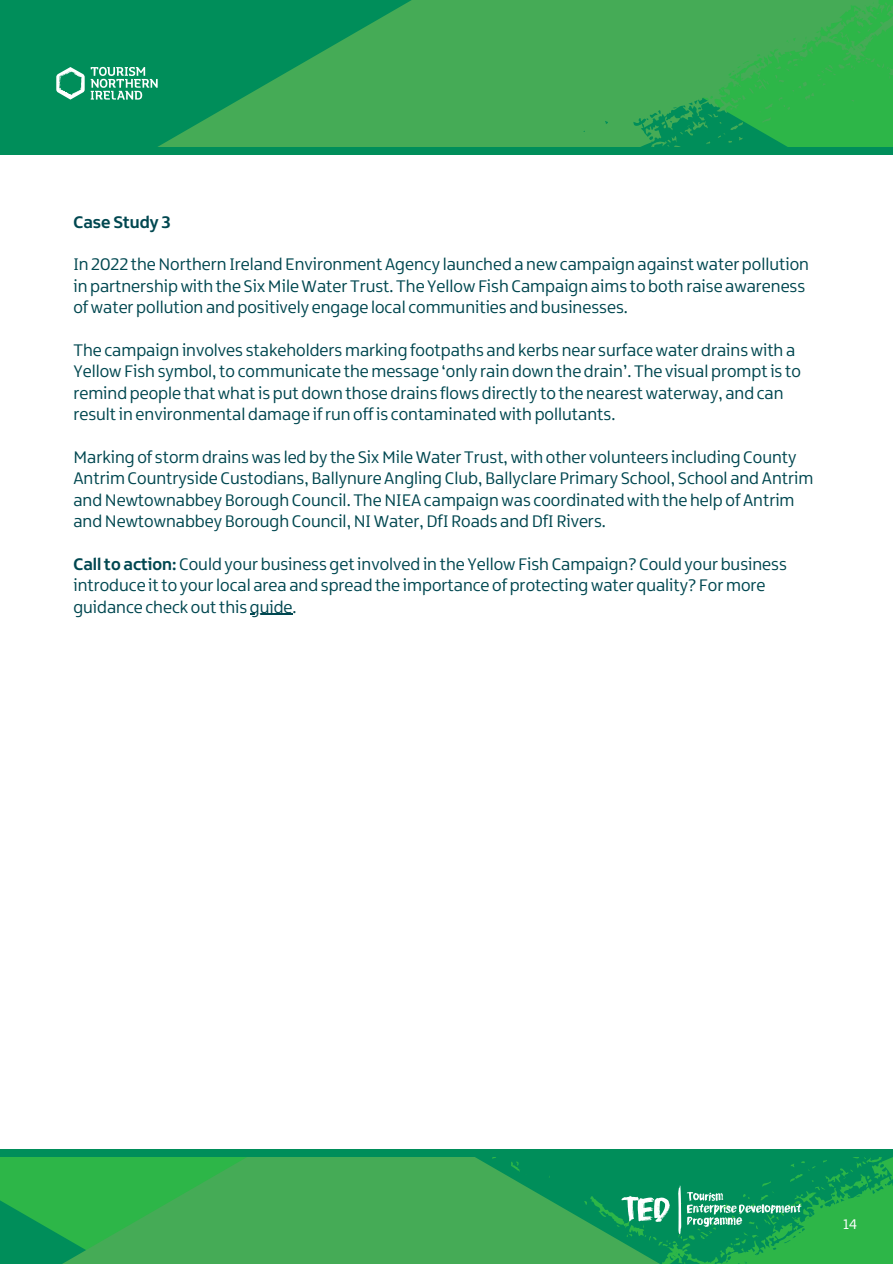
<style>
.page{position:relative;width:893px;height:1264px;background:#fff}
.page>*{position:absolute;margin:0;border:0;box-sizing:border-box;transform-origin:0 0}
.t1{font:18px/21.3px "Northern Ireland";color:#004750}
.t2{font:700 18px "Northern Ireland";color:#004750}
.t3{font:15px "Northern Ireland";color:#fff}
.s1{font-weight:700}
</style>
<div class="page">
<div style="left:0;top:0;width:892px;height:147px;background:#008e5a"></div>
<svg style="left:80px;top:0;width:812px;height:155px;fill:#45ab56"></svg>
<div style="left:0;top:147px;width:892px;height:7px;background:#008e5a"></div>
<svg style="left:91px;top:67px;width:67px;height:33px"></svg>
<svg style="left:56px;top:67px;width:29px;height:33px"></svg>
<svg style="left:0;top:1149px;width:892px;height:114px;background:#2ba556"></svg>
<hr style="left:250px;top:613px;width:42px;height:2px;background:#004750">
<p class="t2" style="left:73px;top:214px;width:99px">Case Study 3</p>
<p class="t1" style="left:73px;top:255px;width:737px">In 2022 theNorthern Ireland Environment Agency launched a newcampaign againstwater pollution in partnershipwith the SixMile Water Trust. The YellowFish Campaign aims to both raise awareness ofwater pollution and positively engage local communities and businesses.</p>
<p class="t1" style="left:73px;top:340px;width:729px">The campaign involves stakeholders marking footpaths and kerbs near surfacewater drainswith a YellowFish symbol,to communicate the message ‘only rain down the drain’. The visual promptis to remind people thatwhatis put down those drains flows directly to the nearestwaterway, and can resultin environmental damage ifrun offis contaminatedwith pollutants.</p>
<p class="t1" style="left:73px;top:447px;width:741px">Marking of storm drainswas led by the SixMile Water Trust,with other volunteers including County Antrim Countryside Custodians, Ballynure Angling Club, Ballyclare Primary School, School and Antrim andNewtownabbey Borough Council. TheNIEA campaignwas coordinatedwith the help of Antrim andNewtownabbey Borough Council,NI Water,DfI Roads andDfI Rivers.</p>
<p class="t1" style="left:73px;top:554px;width:715px"><span class="s1">Callto action:</span> Could your business getinvolved in the YellowFish Campaign? Could your business introduce itto yourlocal area and spread the importance of protectingwater quality? For more guidance check outthis guide.</p>
<p class="t3" style="left:842px;top:1217px;width:16px">14</p>
</div>
